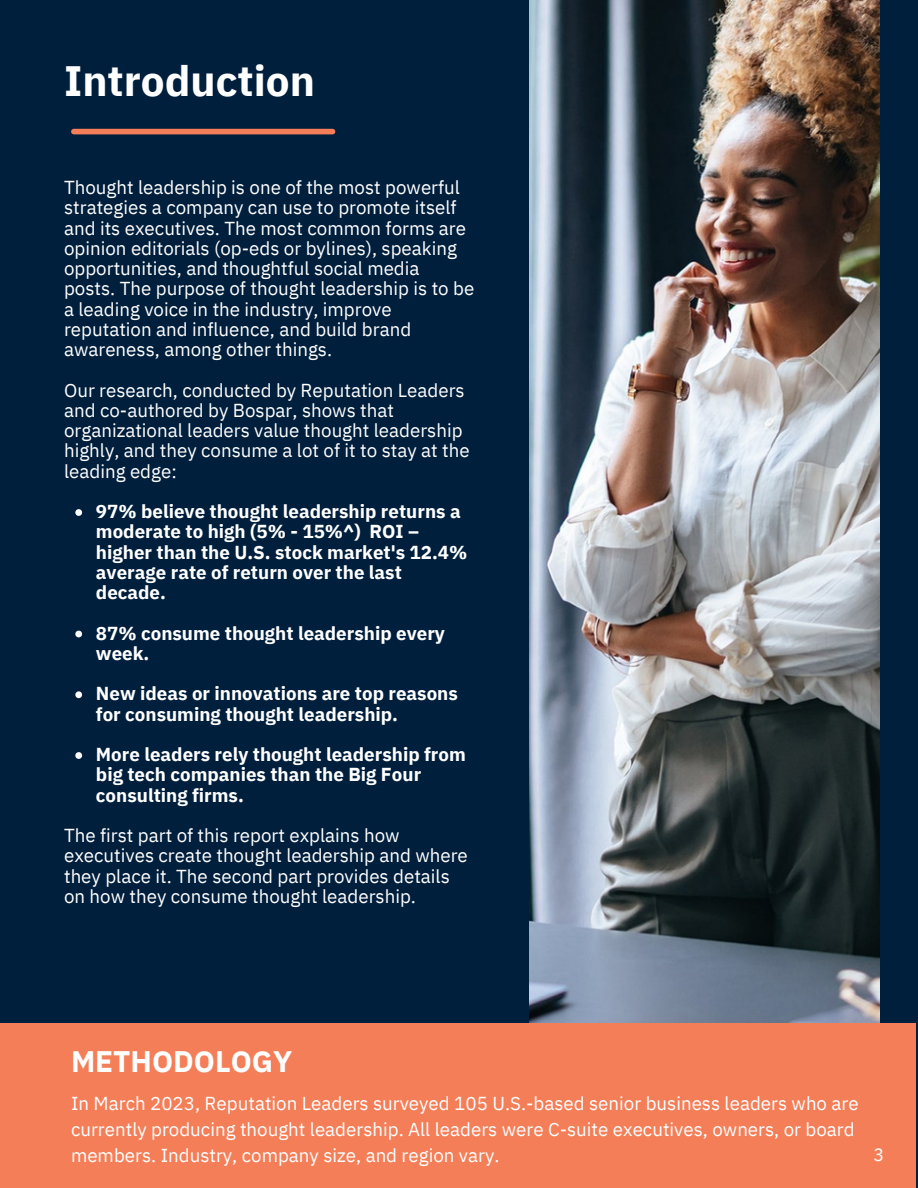
<style>
.page{position:relative;width:918px;height:1188px;background:#001f3d}
.page>*{position:absolute;margin:0;border:0;box-sizing:border-box;transform-origin:0 0}
.t1{font:700 42.3px "IBM Plex Sans";color:#fff}
.t2{font:700 29.7px "IBM Plex Sans";color:#fff}
.t3{font:18.75px/20.2px "IBM Plex Sans";color:#fff}
.t4{font:700 18.75px/20.2px "IBM Plex Sans";color:#fff}
.t5{font:18px "IBM Plex Sans";color:#fff}
</style>
<div class="page">
<img style="left:530px;top:0;width:349px;height:1023px">
<div style="left:0;top:1023px;width:916px;height:165px;background:#f47e57"></div>
<svg style="left:75px;top:509px;width:7px;height:7px"></svg>
<svg style="left:75px;top:631px;width:7px;height:6px"></svg>
<svg style="left:75px;top:691px;width:7px;height:7px"></svg>
<svg style="left:75px;top:752px;width:7px;height:7px"></svg>
<div style="left:74px;top:129px;width:259px;height:5px;background:#f47e57"></div>
<p class="t1" style="left:64px;top:52px;width:252px">Introduction</p>
<p class="t3" style="left:64px;top:177px;width:412px">Thought leadership is one of the most powerful strategies a company can use to promote itself and its executives. The most common forms are opinion editorials (op-eds or bylines), speaking opportunities, and thoughtful social media posts. The purpose of thought leadership is to be a leading voice in the industry, improve reputation and influence, and build brand awareness, among other things.</p>
<p class="t3" style="left:64px;top:379px;width:407px">Our research, conducted by Reputation Leaders and co-authored by Bospar, shows that organizational leaders value thought leadership highly, and they consume a lot of it to stay at the leading edge:</p>
<p class="t4" style="left:96px;top:501px;width:373px">97% believe thought leadership returns a moderate to high (5% - 15%^) ROI – higher than the U.S. stock market's 12.4% average rate of return over the last decade.</p>
<p class="t4" style="left:96px;top:622px;width:350px">87% consume thought leadership every week.</p>
<p class="t4" style="left:96px;top:683px;width:363px">New ideas or innovations are top reasons for consuming thought leadership.</p>
<p class="t4" style="left:96px;top:744px;width:371px">More leaders rely thought leadership from big tech companies than the Big Four consulting firms.</p>
<p class="t3" style="left:64px;top:825px;width:405px">The first part of this report explains how executives create thought leadership and where they place it. The second part provides details on how they consume thought leadership.</p>
<p class="t2" style="left:71px;top:1041px;width:223px">METHODOLOGY</p>
<p class="t3" style="left:71px;top:1090px;width:789px;line-height:25.8px">In March 2023, Reputation Leaders surveyed 105 U.S.-based senior business leaders who are currently producing thought leadership. All leaders were C-suite executives, owners, or board members. Industry, company size, and region vary.</p>
<p class="t5" style="left:874px;top:1143px;width:12px">3</p>
</div>
